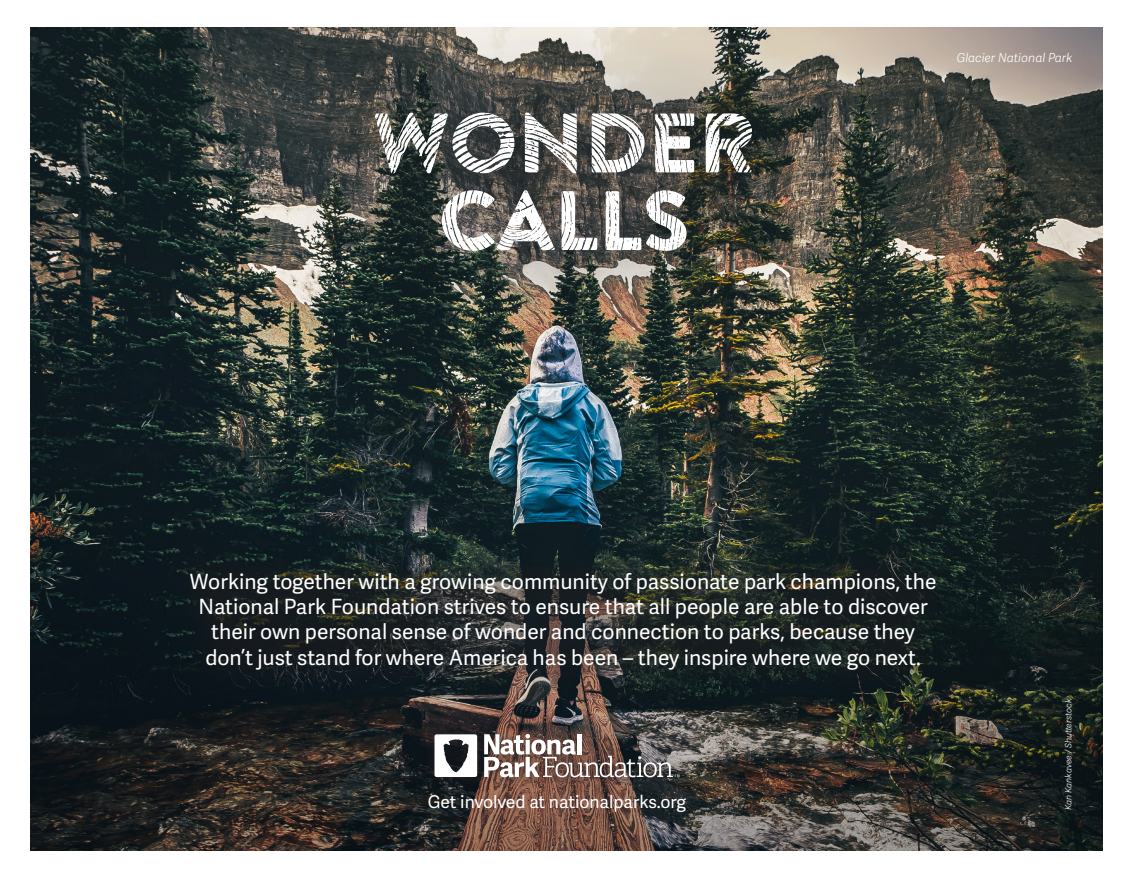
<style>
.page{position:relative;width:1134px;height:882px;background:#fff}
.page>*{position:absolute;margin:0;border:0;box-sizing:border-box;transform-origin:0 0}
.t1{font:21px/25.2px "Adelle Sans";color:#fff;text-align:center}
.t2{font:17.5px "Adelle Sans";color:#fff}
.t3{font:italic 300 12.25px "Adelle Sans";color:#fff}
.t4{font:italic 300 8.75px "Adelle Sans";color:#fff}
</style>
<div class="page">
<img style="left:30px;top:27px;width:1072px;height:823px">
<div style="left:166px;top:548px;width:794px;height:146px;background:#231f20;opacity:.67"></div>
<div style="left:423px;top:723px;width:267px;height:66px;background:#231f20;opacity:.75"></div>
<svg style="left:435px;top:734px;width:42px;height:43px"></svg>
<svg style="left:484px;top:734px;width:195px;height:43px"></svg>
<div style="left:270px;top:27px;width:589px;height:336px;background:#231f20;opacity:.79"></div>
<svg style="left:374px;top:113px;width:378px;height:138px"></svg>
<p class="t3" style="left:957px;top:49px;width:117px">Glacier National Park</p>
<p class="t1" style="left:190px;top:568px;width:748px">Working together with a growing community of passionate park champions, the National Park Foundation strives to ensure that all people are able to discover their own personal sense of wonder and connection to parks, because they don’t just stand for where America has been – they inspire where we go next.</p>
<p class="t2" style="left:428px;top:789px;width:260px">Get involved at nationalparks.org</p>
<p class="t4" style="left:1062px;top:810px;width:112px;rotate:-90deg">Kan Kankavee / Shutterstock</p>
</div>
